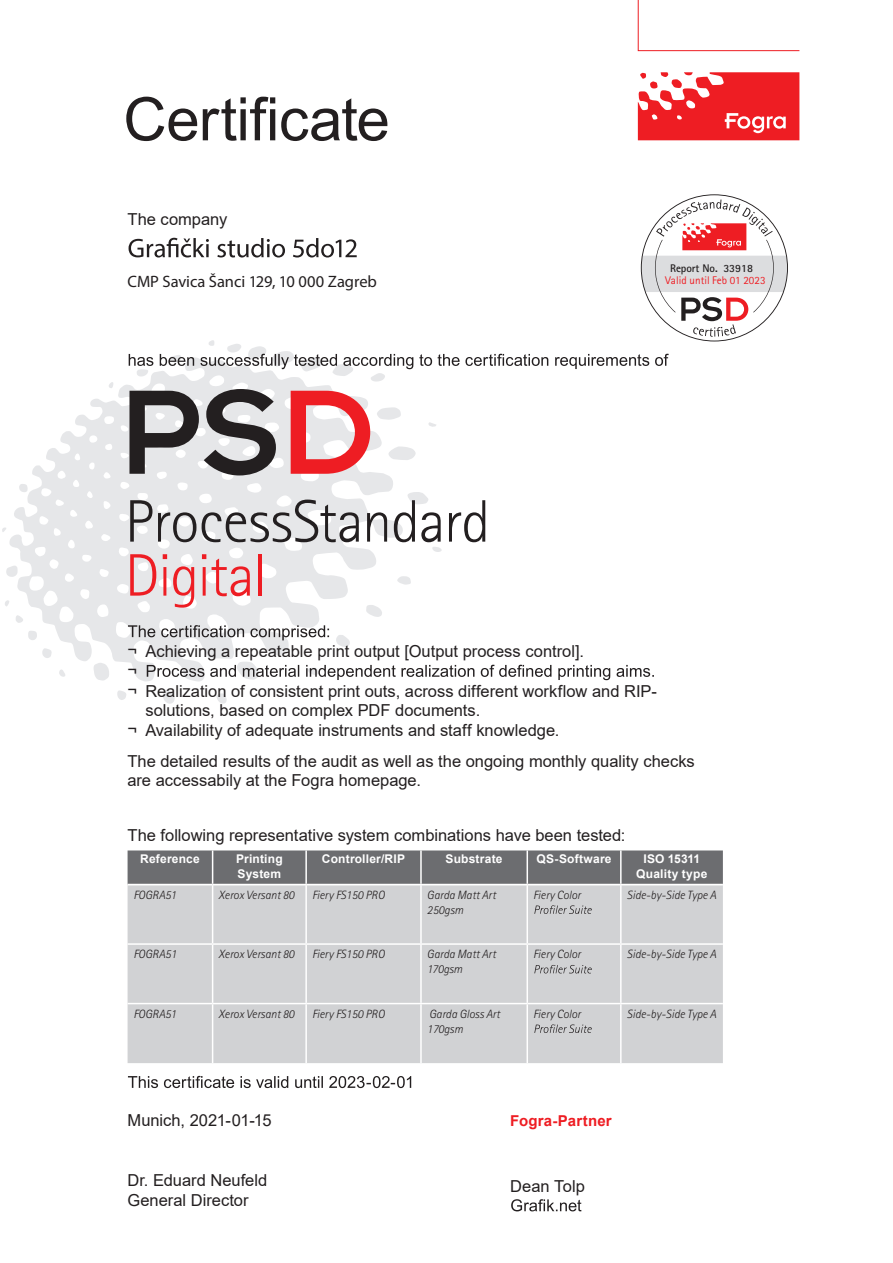
<style>
.page{position:relative;width:893px;height:1263px;background:#fff}
.page>*{position:absolute;margin:0;border:0;box-sizing:border-box;transform-origin:0 0}
.t1{font:300 60px "Rotis Sans Serif Std";letter-spacing:-.015em;color:#231f20}
.t2{font:300 60px "Rotis Sans Serif Std";letter-spacing:-.025em;color:#ee1d23}
.t3{font:16.5px/19.8px "Arial";color:#231f20}
.t4{font:16.5px "Myriad Pro";letter-spacing:-.005em;color:#231f20}
.t5{font:700 15px "Arial";letter-spacing:.01em;color:#ee1d23}
.t6{font:italic 300 12px/15px "Rotis Sans Serif Std";color:#231f20}
.t7{font:700 12px/15px "Arial";letter-spacing:.015em;color:#fff}
.t8{font:11.1px "Rotis Sans Serif Std";color:#ee1d23}
.t9{font:700 11.1px "Rotis Sans Serif Std";letter-spacing:-.005em;color:#231f20}
</style>
<div class="page">
<svg style="left:638px;top:72px;width:161px;height:68px"></svg>
<svg style="left:641px;top:194px;width:147px;height:147px"></svg>
<svg style="left:511px;top:1199px;width:70px;height:12px"></svg>
<svg style="left:637px;top:0;width:163px;height:51px"></svg>
<svg style="left:2px;top:340px;width:440px;height:364px"></svg>
<svg style="left:291px;top:391px;width:79px;height:83px"></svg>
<svg style="left:129px;top:389px;width:147px;height:86px;background:#888788"></svg>
<svg style="left:129px;top:238px;width:228px;height:19px"></svg>
<div style="left:128px;top:885px;width:595px;height:178px;background:#d1d2d4"></div>
<hr style="left:212px;top:885px;width:1px;height:58px;background:#fff">
<hr style="left:305px;top:885px;width:2px;height:58px;background:#fff">
<hr style="left:420px;top:885px;width:2px;height:58px;background:#fff">
<hr style="left:526px;top:885px;width:2px;height:58px;background:#fff">
<hr style="left:620px;top:885px;width:2px;height:58px;background:#fff">
<hr style="left:128px;top:943px;width:85px;height:2px;background:#fff">
<hr style="left:213px;top:943px;width:93px;height:2px;background:#fff">
<hr style="left:212px;top:945px;width:1px;height:58px;background:#fff">
<hr style="left:306px;top:943px;width:115px;height:2px;background:#fff">
<hr style="left:305px;top:945px;width:2px;height:58px;background:#fff">
<hr style="left:421px;top:943px;width:106px;height:2px;background:#fff">
<hr style="left:420px;top:945px;width:2px;height:58px;background:#fff">
<hr style="left:527px;top:943px;width:94px;height:2px;background:#fff">
<hr style="left:526px;top:945px;width:2px;height:58px;background:#fff">
<hr style="left:621px;top:943px;width:102px;height:2px;background:#fff">
<hr style="left:620px;top:945px;width:2px;height:58px;background:#fff">
<hr style="left:128px;top:1003px;width:85px;height:1px;background:#fff">
<hr style="left:213px;top:1003px;width:93px;height:1px;background:#fff">
<hr style="left:212px;top:1004px;width:1px;height:59px;background:#fff">
<hr style="left:306px;top:1003px;width:115px;height:1px;background:#fff">
<hr style="left:305px;top:1004px;width:2px;height:59px;background:#fff">
<hr style="left:421px;top:1003px;width:106px;height:1px;background:#fff">
<hr style="left:420px;top:1004px;width:2px;height:59px;background:#fff">
<hr style="left:527px;top:1003px;width:94px;height:1px;background:#fff">
<hr style="left:526px;top:1004px;width:2px;height:59px;background:#fff">
<hr style="left:621px;top:1003px;width:102px;height:1px;background:#fff">
<hr style="left:620px;top:1004px;width:2px;height:59px;background:#fff">
<svg style="left:534px;top:905px;width:58px;height:9px"></svg>
<svg style="left:534px;top:965px;width:58px;height:8px"></svg>
<svg style="left:534px;top:1024px;width:58px;height:9px"></svg>
<svg style="left:128px;top:625px;width:201px;height:15px"></svg>
<svg style="left:147px;top:665px;width:507px;height:15px"></svg>
<svg style="left:128px;top:1076px;width:283px;height:12px"></svg>
<svg style="left:129px;top:354px;width:540px;height:15px"></svg>
<svg style="left:126px;top:97px;width:261px;height:44px"></svg>
<div style="left:128px;top:850px;width:595px;height:34px;background:#6c6d70"></div>
<hr style="left:212px;top:850px;width:1px;height:34px;background:#fff">
<hr style="left:305px;top:850px;width:2px;height:34px;background:#fff">
<hr style="left:420px;top:850px;width:2px;height:34px;background:#fff">
<hr style="left:526px;top:850px;width:2px;height:34px;background:#fff">
<hr style="left:620px;top:850px;width:2px;height:34px;background:#fff">
<p class="t3" style="left:128px;top:209px;width:101px">The company</p>
<p class="t4" style="left:128px;top:271px;width:251px">CMP Savica Šanci 129, 10 000 Zagreb</p>
<h1 class="t1" style="left:125px;top:487px;width:367px">ProcessStandard</h1>
<h1 class="t2" style="left:125px;top:541px;width:143px">Digital</h1>
<p class="t9" style="left:670px;top:262px;width:49px">Report No.</p>
<p class="t8" style="left:665px;top:274px;width:102px">Valid until Feb 01 2023</p>
<p class="t9" style="left:723px;top:262px;width:31px">33918</p>
<p class="t3" style="left:128px;top:641px;width:458px">¬ Achieving a repeatable print output [Output process control].</p>
<p class="t3" style="left:128px;top:661px;width:11px">¬</p>
<p class="t3" style="left:128px;top:681px;width:531px">¬ Realization of consistent print outs, across different workflow and RIP-</p>
<p class="t3" style="left:145px;top:700px;width:336px">solutions, based on complex PDF documents.</p>
<p class="t3" style="left:127px;top:720px;width:433px">¬ Availability of adequate instruments and staff knowledge.</p>
<p class="t3" style="left:127px;top:751px;width:569px">The detailed results of the audit as well as the ongoing monthly quality checks are accessabily at the Fogra homepage.</p>
<p class="t3" style="left:128px;top:825px;width:499px">The following representative system combinations have been tested:</p>
<p class="t7" style="left:140px;top:852px;width:61px">Reference</p>
<p class="t7" style="left:236px;top:852px;width:48px">Printing<br>System</p>
<p class="t7" style="left:322px;top:852px;width:85px">Controller/RIP</p>
<p class="t7" style="left:446px;top:852px;width:59px">Substrate</p>
<p class="t7" style="left:536px;top:852px;width:77px">QS-Software</p>
<p class="t7" style="left:636px;top:852px;width:73px;text-align:center">ISO 15311<br>Quality type</p>
<p class="t6" style="left:134px;top:887px;width:44px">FOGRA51</p>
<p class="t6" style="left:219px;top:887px;width:77px">Xerox Versant 80</p>
<p class="t6" style="left:312px;top:887px;width:74px">Fiery FS150 PRO</p>
<p class="t6" style="left:427px;top:887px;width:70px">Garda Matt Art<br>250gsm</p>
<p class="t6" style="left:533px;top:887px;width:49px">Fiery Color</p>
<p class="t6" style="left:627px;top:887px;width:91px">Side-by-Side Type A</p>
<p class="t6" style="left:134px;top:947px;width:45px">FOGRA51</p>
<p class="t6" style="left:219px;top:947px;width:77px">Xerox Versant 80</p>
<p class="t6" style="left:312px;top:947px;width:74px">Fiery FS150 PRO</p>
<p class="t6" style="left:427px;top:947px;width:70px">Garda Matt Art<br>170gsm</p>
<p class="t6" style="left:533px;top:947px;width:49px">Fiery Color</p>
<p class="t6" style="left:627px;top:947px;width:91px">Side-by-Side Type A</p>
<p class="t6" style="left:134px;top:1006px;width:44px">FOGRA51</p>
<p class="t6" style="left:219px;top:1006px;width:77px">Xerox Versant 80</p>
<p class="t6" style="left:312px;top:1006px;width:74px">Fiery FS150 PRO</p>
<p class="t6" style="left:427px;top:1006px;width:75px">Garda Gloss Art<br>170gsm</p>
<p class="t6" style="left:533px;top:1006px;width:49px">Fiery Color</p>
<p class="t6" style="left:627px;top:1006px;width:91px">Side-by-Side Type A</p>
<p class="t3" style="left:128px;top:1110px;width:145px">Munich, 2021-01-15</p>
<p class="t5" style="left:510px;top:1110px;width:103px">Fogra-Partner</p>
<p class="t3" style="left:128px;top:1170px;width:141px">Dr. Eduard Neufeld</p>
<p class="t3" style="left:510px;top:1176px;width:76px">Dean Tolp</p>
<p class="t3" style="left:128px;top:1190px;width:123px">General Director</p>
</div>
